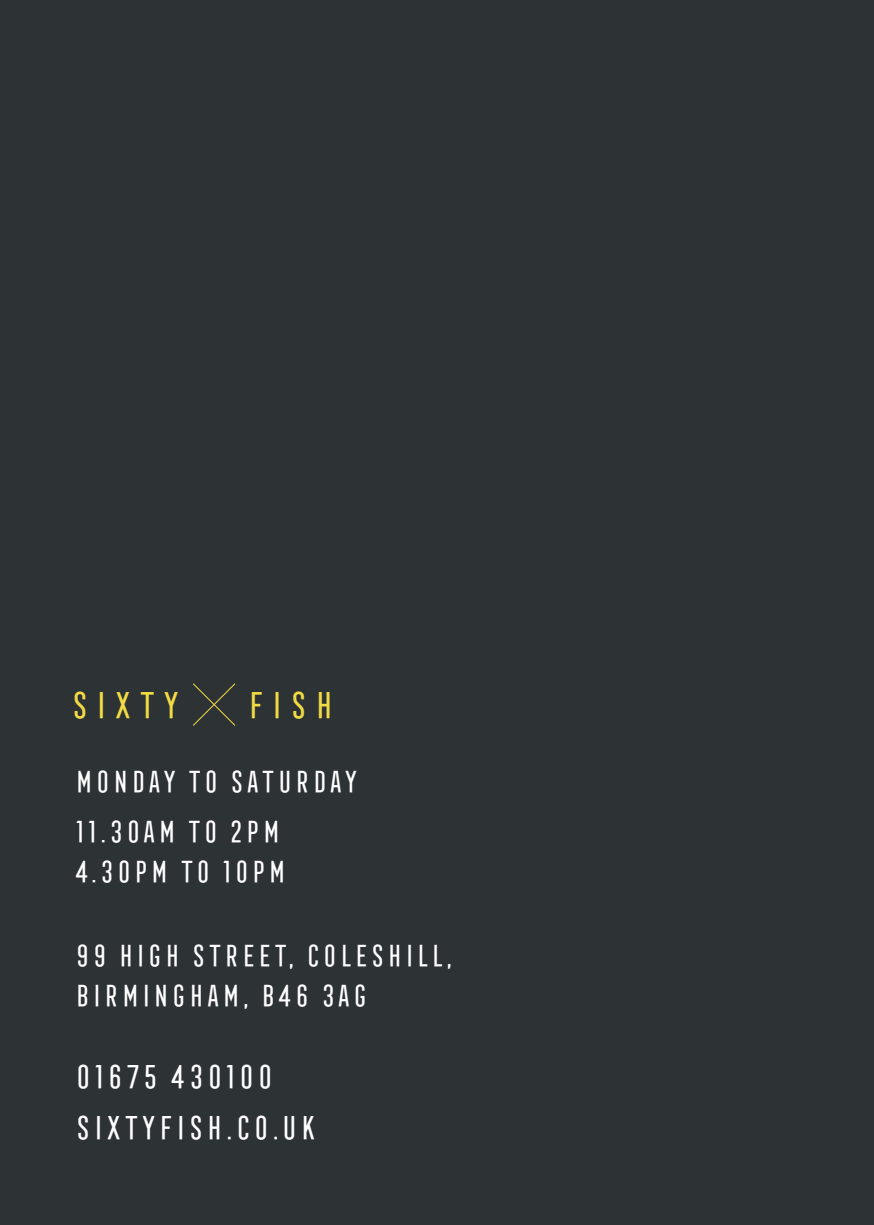
<style>
.page{position:relative;width:874px;height:1225px;background:#fff}
.page>*{position:absolute;margin:0;border:0;box-sizing:border-box;transform-origin:0 0}
.t1{font:36.4px "Frontage Condensed";letter-spacing:.12em;color:#f2db43}
.t2{font:32.4px "Frontage Condensed";color:#fff}
.t3{font:30px/40px "Frontage Condensed";color:#fff}
</style>
<div class="page">
<div style="left:0;top:0;width:873px;height:1225px;background:#2d3235"></div>
<svg style="left:193px;top:683px;width:42px;height:43px"></svg>
<p class="t1" style="left:69px;top:685px;width:112px">SIXTY</p>
<p class="t1" style="left:245px;top:685px;width:90px">FISH</p>
<p class="t3" style="left:73px;top:761px;width:286px">MONDAY TO SATURDAY</p>
<p class="t3" style="left:73px;top:811px;width:215px">11.30AM TO 2PM<br>4.30PM TO 10PM</p>
<p class="t3" style="left:73px;top:935px;width:381px">99 HIGH STREET, COLESHILL,<br>BIRMINGHAM, B46 3AG</p>
<p class="t2" style="left:73px;top:1059px;width:202px">01675 430100</p>
<p class="t2" style="left:73px;top:1109px;width:244px">SIXTYFISH.CO.UK</p>
</div>
